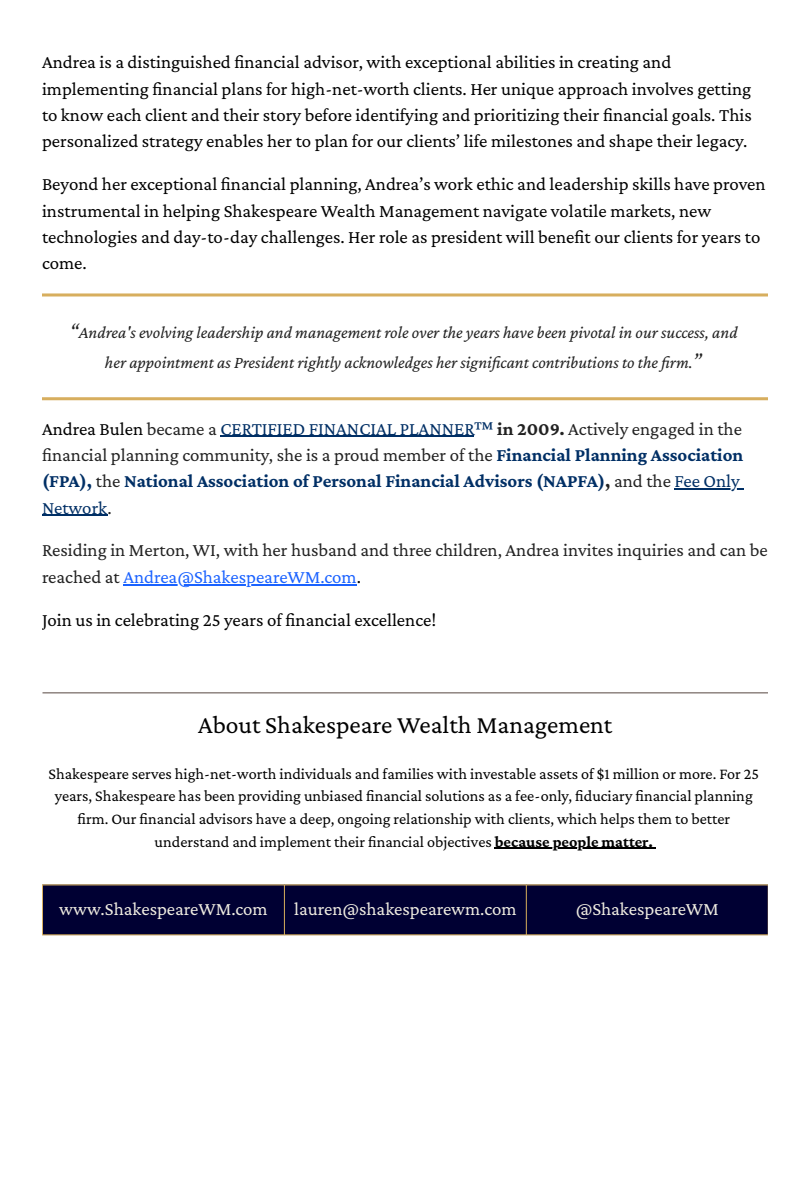
<style>
.page{position:relative;width:810px;height:1181px;background:#fff}
.page>*{position:absolute;margin:0;border:0;box-sizing:border-box;transform-origin:0 0}
.t1{font:25.5px "Crimson Pro";color:#000}
.t2{font:18.9px/26.2px "Crimson Pro";color:#000}
.t3{font:700 18.9px/26.2px "Crimson Pro";color:#002f65}
.t4{font:18.9px/27.3px "Crimson Pro";color:#222}
.t5{font:18.9px "Crimson Pro";color:#efece1}
.t6{font:italic 17.55px/30.3px "Crimson Pro";color:#222;text-align:center}
.t7{font:16.2px/22.5px "Crimson Pro";color:#000;text-align:center}
.s1{font-size:21.6px}
.s2{font-weight:400;color:#000}
.s3{font-weight:400;color:#222}
.s4{font-weight:400}
.s5{color:#222}
.s6{color:#1a62ff}
.s7{color:#000}
.s8{font-weight:700}
</style>
<div class="page">
<hr style="left:220px;top:436px;width:254px;height:1px;background:#002f65">
<hr style="left:675px;top:488px;width:65px;height:1px;background:#002f65">
<hr style="left:42px;top:514px;width:65px;height:1px;background:#002f65">
<hr style="left:123px;top:584px;width:234px;height:1px;background:#1a62ff">
<hr style="left:42px;top:293px;width:726px;height:3px;background:#d7ae5e">
<hr style="left:42px;top:397px;width:726px;height:3px;background:#d7ae5e">
<div style="left:43px;top:885px;width:725px;height:49px;background:#003"></div>
<hr style="left:495px;top:847px;width:161px;height:1px;background:#000">
<hr style="left:42px;top:885px;width:1px;height:49px;background:#d7ae5e">
<hr style="left:284px;top:885px;width:1px;height:49px;background:#d7ae5e">
<hr style="left:526px;top:885px;width:1px;height:49px;background:#d7ae5e">
<hr style="left:768px;top:885px;width:1px;height:49px;background:#d7ae5e">
<hr style="left:42px;top:884px;width:726px;height:1px;background:#d7ae5e">
<hr style="left:42px;top:934px;width:726px;height:1px;background:#d7ae5e">
<hr style="left:43px;top:692px;width:725px;height:1px;background:#594943">
<p class="t2" style="left:42px;top:49px;width:711px">Andrea is a distinguished financial advisor, with exceptional abilities in creating and implementing financial plans for high-net-worth clients. Her unique approach involves getting to know each client and their story before identifying and prioritizing their financial goals. This personalized strategy enables her to plan for our clients’ life milestones and shape their legacy.</p>
<p class="t2" style="left:42px;top:171px;width:725px">Beyond her exceptional financial planning, Andrea’s work ethic and leadership skills have proven instrumental in helping Shakespeare Wealth Management navigate volatile markets, new technologies and day-to-day challenges. Her role as president will benefit our clients for years to come.</p>
<h1 class="t6" style="left:70px;top:317px;width:669px"><span class="s1">“</span>Andrea's evolving leadership and management role over the years have been pivotal in our success, and her appointment as President rightly acknowledges her significant contributions to the firm.<span class="s1">”</span></h1>
<p class="t3" style="left:42px;top:415px;width:703px"><span class="s2">Andrea Bulen</span> <span class="s3">became a</span> <span class="s4">CERTIFIED FINANCIAL PLANNER™</span> <span class="s5">in 2009.</span> <span class="s3">Actively engaged in the financial planning community, she is a proud member of the</span> Financial Planning Association (FPA), <span class="s3">the</span> National Association of Personal Financial Advisors (NAPFA)<span class="s5">,</span> <span class="s3">and the</span> <span class="s4">Fee Only Network</span><span class="s3">.</span></p>
<p class="t4" style="left:42px;top:536px;width:727px">Residing in Merton, WI, with her husband and three children, Andrea invites inquiries and can be reached at <span class="s6">Andrea@ShakespeareWM.com</span><span class="s7">.</span></p>
<p class="t2" style="left:42px;top:606px;width:396px">Join us in celebrating 25 years of financial excellence!</p>
<p class="t1" style="left:198px;top:710px;width:416px">About Shakespeare Wealth Management</p>
<p class="t7" style="left:49px;top:762px;width:712px">Shakespeare serves high-net-worth individuals and families with investable assets of $1 million or more. For 25 years, Shakespeare has been providing unbiased financial solutions as a fee-only, fiduciary financial planning firm. Our financial advisors have a deep, ongoing relationship with clients, which helps them to better understand and implement their financial objectives <span class="s8">because people matter.</span></p>
<p class="t5" style="left:59px;top:897px;width:210px">www.ShakespeareWM.com</p>
<p class="t5" style="left:294px;top:897px;width:224px">lauren@shakespearewm.com</p>
<p class="t5" style="left:576px;top:897px;width:145px">@ShakespeareWM</p>
</div>
